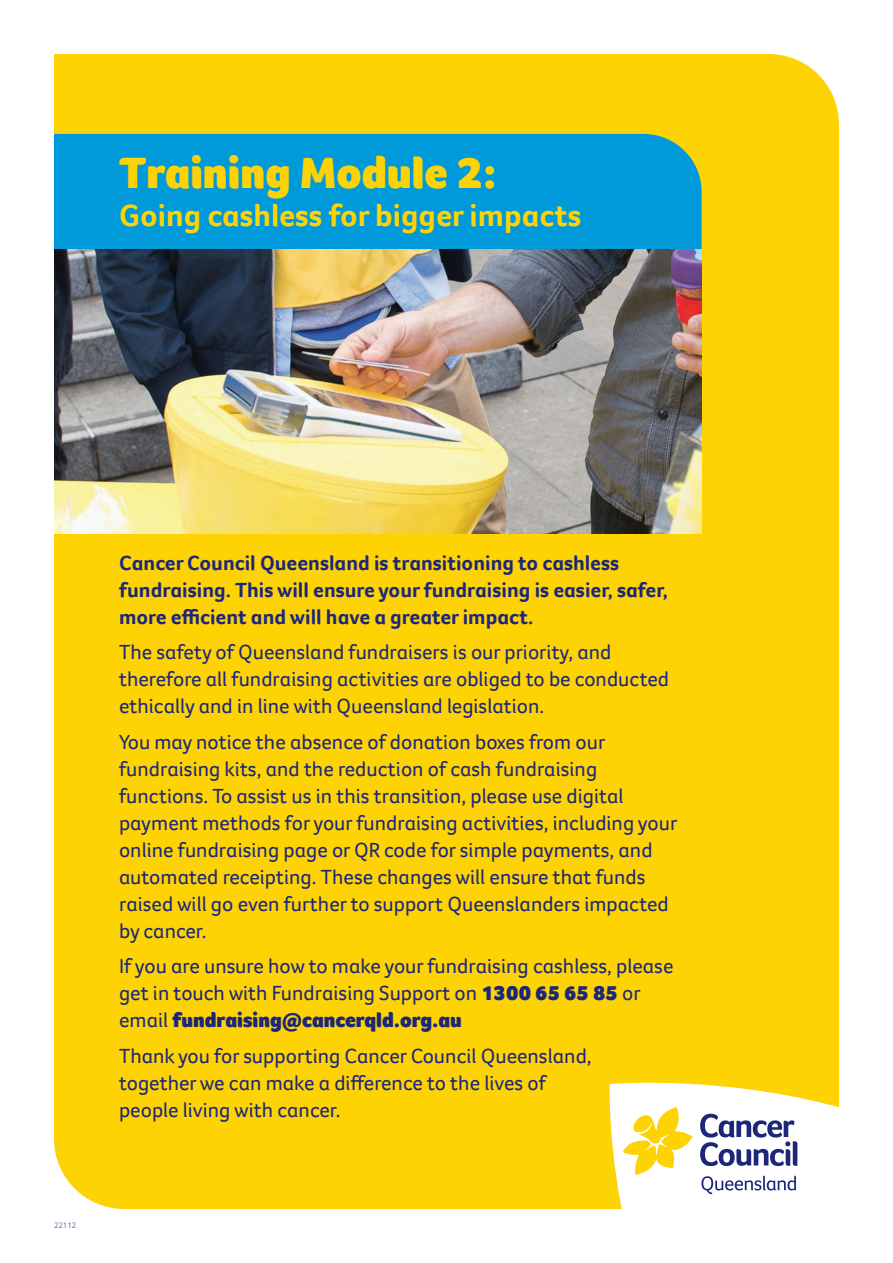
<style>
.page{position:relative;width:893px;height:1263px;background:#fff}
.page>*{position:absolute;margin:0;border:0;box-sizing:border-box;transform-origin:0 0}
.t1{font:900 45px "Foco CC";color:#fed304}
.t2{font:700 31.5px "Foco CC";color:#fed304}
.t3{font:21px/27px "Foco CC";color:#1d2779}
.t4{font:700 21px/27px "Foco CC";color:#1d2779}
.t5{font:300 8.25px "Foco CC";color:#253f8e}
.s1{font-weight:900}
</style>
<div class="page">
<div style="left:54px;top:54px;width:785px;height:1155px;background:#fed304"></div>
<div style="left:54px;top:134px;width:648px;height:116px;background:#0099da"></div>
<svg style="left:601px;top:1055px;width:238px;height:154px"></svg>
<svg style="left:623px;top:1107px;width:70px;height:68px"></svg>
<svg style="left:700px;top:1114px;width:97px;height:52px"></svg>
<svg style="left:701px;top:1176px;width:95px;height:18px"></svg>
<img style="left:54px;top:250px;width:648px;height:284px">
<p class="t1" style="left:119px;top:143px;width:379px">Training Module 2:</p>
<p class="t2" style="left:119px;top:195px;width:464px">Going cashless for bigger impacts</p>
<p class="t5" style="left:54px;top:1220px;width:24px">22112</p>
<p class="t4" style="left:119px;top:549px;width:550px">Cancer Council Queensland is transitioning to cashless fundraising. This will ensure your fundraising is easier, safer, more efficient and will have a greater impact.</p>
<p class="t3" style="left:119px;top:638px;width:551px">The safety of Queensland fundraisers is our priority, and therefore all fundraising activities are obliged to be conducted ethically and in line with Queensland legislation.</p>
<p class="t3" style="left:119px;top:728px;width:560px">You may notice the absence of donation boxes from our fundraising kits, and the reduction of cash fundraising functions. To assist us in this transition, please use digital payment methods for your fundraising activities, including your online fundraising page or QR code for simple payments, and automated receipting. These changes will ensure that funds raised will go even further to support Queenslanders impacted by cancer.</p>
<p class="t3" style="left:119px;top:952px;width:556px">If you are unsure how to make your fundraising cashless, please get in touch with Fundraising Support on <span class="s1">1300 65 65 85</span> or email <span class="s1">fundraising@cancerqld.org.au</span></p>
<p class="t3" style="left:119px;top:1042px;width:474px">Thank you for supporting Cancer Council Queensland, together we can make a difference to the lives of people living with cancer.</p>
</div>
